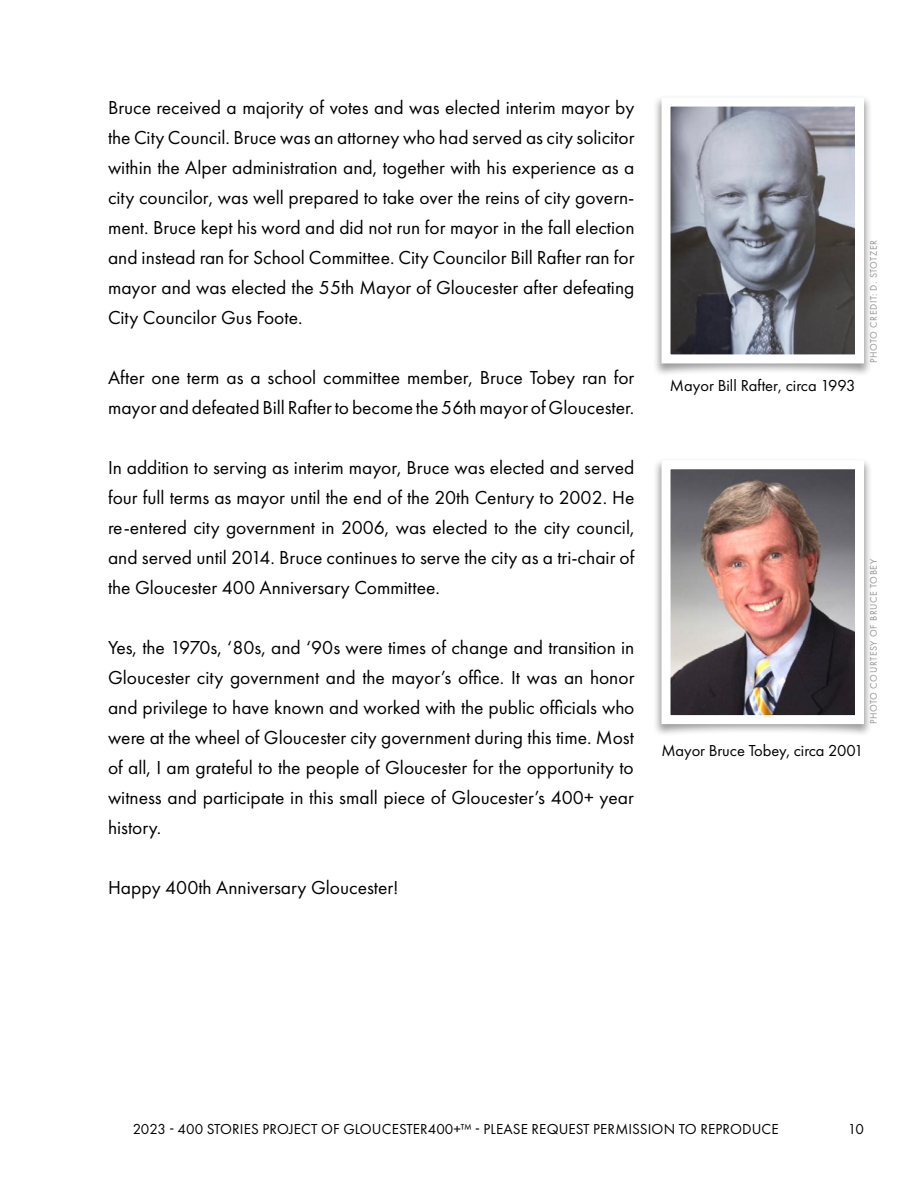
<style>
.page{position:relative;width:918px;height:1188px;background:#fff}
.page>*{position:absolute;margin:0;border:0;box-sizing:border-box;transform-origin:0 0}
.t1{font:19.5px/30px "Futura PT";color:#000;text-align:justify}
.t2{font:16.5px "Futura PT";letter-spacing:-.005em;color:#000}
.t3{font:15px "Futura PT";letter-spacing:.01em;color:#000}
.t4{font:9.75px "Futura PT";letter-spacing:.06em;color:#939598}
</style>
<div class="page">
<div style="left:653px;top:94px;width:220px;height:283px;background:#000;opacity:.4"></div>
<img style="left:672px;top:108px;width:182px;height:245px">
<div style="left:662px;top:98px;width:202px;height:265px;border:9px solid #fff"></div>
<div style="left:652px;top:457px;width:221px;height:280px;background:#000;opacity:.4"></div>
<img style="left:672px;top:470px;width:182px;height:244px">
<div style="left:662px;top:460px;width:202px;height:264px;border:9px solid #fff"></div>
<p class="t1" style="left:108px;top:92px;width:528px">Bruce received a majority of votes and was elected interim mayor by the City Council. Bruce was an attorney who had served as city solicitor within the Alper administration and, together with his experience as a city councilor, was well prepared to take over the reins of city govern&shy;ment. Bruce kept his word and did not run for mayor in the fall election and instead ran for School Committee. City Councilor Bill Rafter ran for mayor and was elected the 55th Mayor of Gloucester after defeating City Councilor Gus Foote.</p>
<p class="t1" style="left:108px;top:362px;width:528px">After one term as a school committee member, Bruce Tobey ran for mayor and defeated Bill Rafter to become the 56th mayor of Gloucester.</p>
<p class="t1" style="left:108px;top:452px;width:528px">In addition to serving as interim mayor, Bruce was elected and served four full terms as mayor until the end of the 20th Century to 2002. He re-entered city government in 2006, was elected to the city council, and served until 2014. Bruce continues to serve the city as a tri-chair of the Gloucester 400 Anniversary Committee.</p>
<p class="t1" style="left:108px;top:632px;width:528px">Yes, the 1970s, ‘80s, and ‘90s were times of change and transition in Gloucester city government and the mayor’s office. It was an honor and privilege to have known and worked with the public officials who were at the wheel of Gloucester city government during this time. Most of all, I am grateful to the people of Gloucester for the opportunity to witness and participate in this small piece of Gloucester’s 400+ year history.</p>
<p class="t1" style="left:108px;top:872px;width:292px">Happy 400th Anniversary Gloucester!</p>
<p class="t2" style="left:670px;top:375px;width:187px">Mayor Bill Rafter, circa 1993</p>
<p class="t4" style="left:868px;top:363px;width:125px;rotate:-90deg">PHOTO CREDIT: D. STOTZER</p>
<p class="t2" style="left:661px;top:740px;width:203px">Mayor Bruce Tobey, circa 2001</p>
<p class="t4" style="left:868px;top:724px;width:166px;rotate:-90deg">PHOTO COURTESY OF BRUCE TOBEY</p>
<p class="t3" style="left:133px;top:1120px;width:648px">2023 - 400 STORIES PROJECT OF GLOUCESTER400+™ - PLEASE REQUEST PERMISSION TO REPRODUCE</p>
<p class="t3" style="left:848px;top:1120px;width:18px">10</p>
</div>
